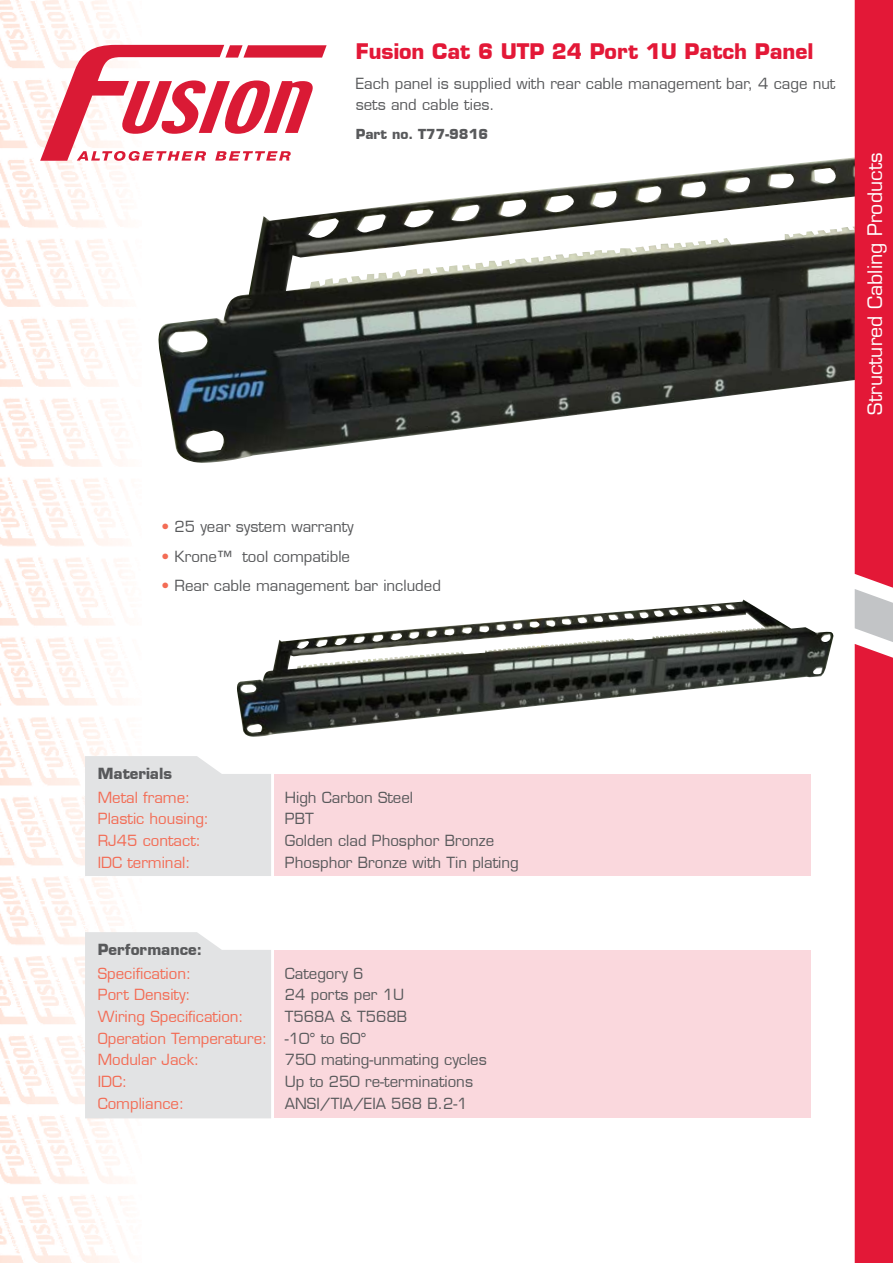
<style>
.page{position:relative;width:893px;height:1263px;background:#fff}
.page>*{position:absolute;margin:0;border:0;box-sizing:border-box;transform-origin:0 0}
.t1{font:700 21px "Eurostile LT";color:#e31837}
.t2{font:19.5px "Eurostile LT";color:#fff}
.t3{font:15px/21px "Eurostile LT";color:#58595b}
.t4{font:15px/21.6px "Eurostile LT";color:#f36c55}
.t5{font:700 15px "Eurostile LT";color:#58595b}
.t6{font:700 13.5px "Eurostile LT";color:#58595b}
.s1{color:#f36c55}
.s2{color:#58595b}
</style>
<div class="page">
<img style="left:0;top:0;width:145px;height:1263px">
<svg style="left:40px;top:45px;width:287px;height:116px"></svg>
<div style="left:85px;top:756px;width:186px;height:120px;background:#e2e3e4"></div>
<div style="left:85px;top:932px;width:186px;height:186px;background:#e2e3e4"></div>
<div style="left:274px;top:774px;width:537px;height:102px;background:#fad8dd"></div>
<div style="left:274px;top:950px;width:537px;height:168px;background:#fad8dd"></div>
<img style="left:158px;top:154px;width:697px;height:309px">
<img style="left:237px;top:599px;width:597px;height:138px">
<div style="left:855px;top:0;width:38px;height:1263px;background:#e31837"></div>
<h1 class="t1" style="left:356px;top:39px;width:459px">Fusion Cat 6 UTP 24 Port 1U Patch Panel</h1>
<p class="t3" style="left:356px;top:73px;width:481px">Each panel is supplied with rear cable management bar, 4 cage nut sets and cable ties.</p>
<p class="t6" style="left:356px;top:126px;width:134px">Part no. T77-9816</p>
<h2 class="t2" style="left:863px;top:414px;width:263px;rotate:-90deg">Structured Cabling Products</h2>
<p class="t3" style="left:162px;top:516px;width:194px"><span class="s1">•</span> 25 year system warranty</p>
<p class="t3" style="left:162px;top:546px;width:190px"><span class="s1">•</span> Krone™ tool compatible</p>
<p class="t3" style="left:162px;top:575px;width:281px"><span class="s1">•</span> Rear cable management bar included</p>
<p class="t5" style="left:98px;top:764px;width:76px">Materials</p>
<p class="t4" style="left:98px;top:787px;width:94px">Metal frame:</p>
<p class="t3" style="left:285px;top:787px;width:130px">High Carbon Steel</p>
<p class="t4" style="left:98px;top:808px;width:113px">Plastic housing:</p>
<p class="t3" style="left:285px;top:808px;width:31px">PBT</p>
<p class="t4" style="left:98px;top:830px;width:105px">RJ45 contact:</p>
<p class="t3" style="left:285px;top:830px;width:211px">Golden clad Phosphor Bronze</p>
<p class="t4" style="left:98px;top:851px;width:94px">IDC terminal:</p>
<p class="t3" style="left:285px;top:852px;width:235px">Phosphor Bronze with Tin plating</p>
<p class="t5" style="left:98px;top:940px;width:106px">Performance:</p>
<p class="t4" style="left:98px;top:963px;width:95px">Specification:</p>
<p class="t3" style="left:285px;top:963px;width:80px">Category 6</p>
<p class="t4" style="left:98px;top:984px;width:94px">Port Density:</p>
<p class="t3" style="left:285px;top:984px;width:121px">24 ports per 1U</p>
<p class="t4" style="left:98px;top:1006px;width:147px">Wiring Specification:</p>
<p class="t4" style="left:98px;top:1006px;width:311px;text-indent:187px"><span class="s2">T568A &amp; T568B<br></span>Operation Temperature: <span class="s2">-10° to 60°<br></span>Modular Jack:</p>
<p class="t3" style="left:285px;top:1049px;width:203px">750 mating-unmating cycles</p>
<p class="t4" style="left:98px;top:1071px;width:31px">IDC:</p>
<p class="t3" style="left:285px;top:1071px;width:190px">Up to 250 re-terminations</p>
<p class="t4" style="left:98px;top:1092px;width:88px">Compliance:</p>
<p class="t3" style="left:285px;top:1093px;width:184px">ANSI/TIA/EIA 568 B.2-1</p>
</div>
